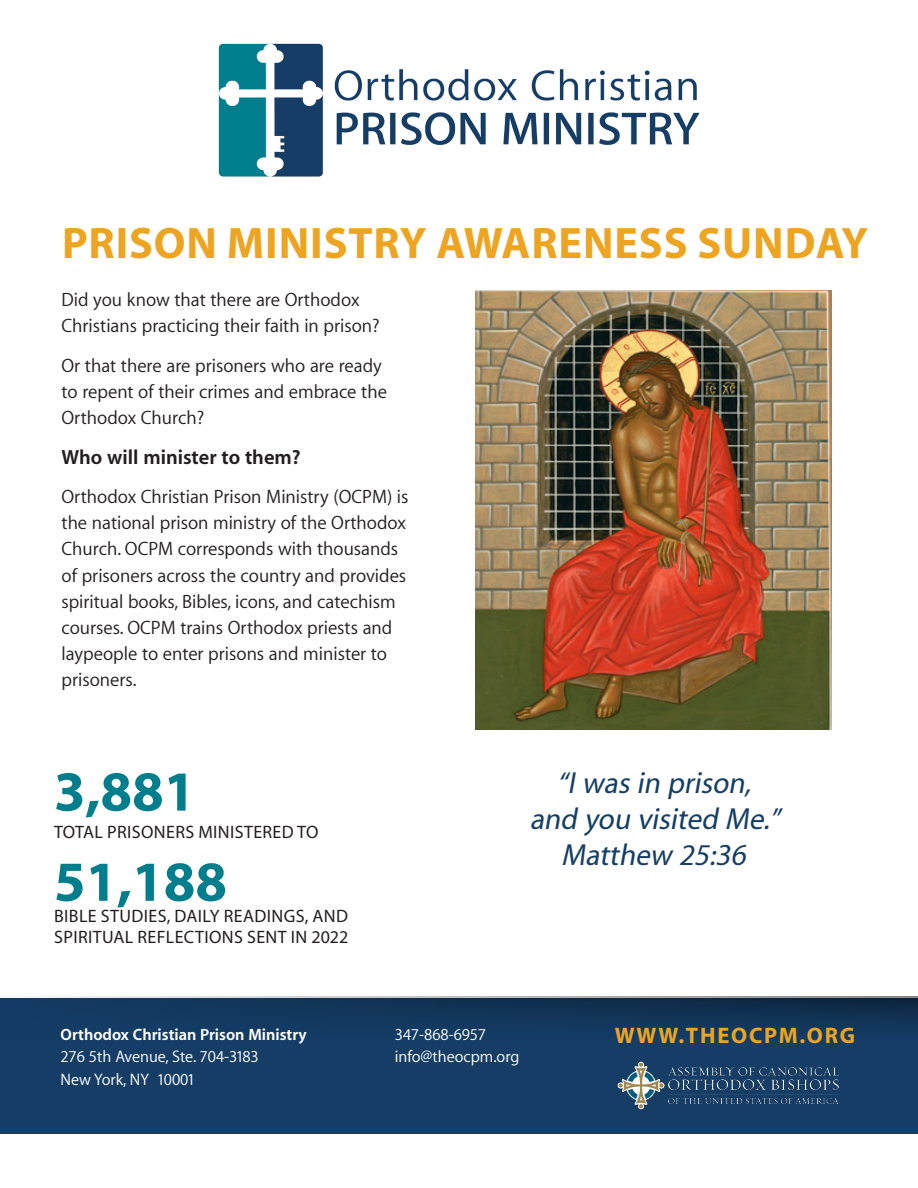
<style>
.page{position:relative;width:918px;height:1188px;background:#fff}
.page>*{position:absolute;margin:0;border:0;box-sizing:border-box;transform-origin:0 0}
.t1{font:700 57px "Myriad Pro";color:#017e8e}
.t2{font:700 44.25px "Myriad Pro";letter-spacing:.02em;color:#eda421}
.t3{font:italic 500 30px "Myriad Set Pro";color:#153e66}
.t4{font:700 22.5px "Myriad Pro";letter-spacing:.08em;color:#eda421}
.t5{font:700 20.7px "Myriad Set Pro";color:#231f20}
.t6{font:19.05px/26.1px "Myriad Set Pro Text";color:#231f20}
.t7{font:18px/21px "Myriad Pro";letter-spacing:.02em;color:#231f20}
.t8{font:16.5px "Myriad Set Pro Text";color:#fff}
.t9{font:700 16.5px "Myriad Set Pro";color:#fff}
</style>
<div class="page">
<div style="left:0;top:998px;width:918px;height:136px;background:#153d66"></div>
<img style="left:617px;top:1062px;width:222px;height:48px">
<img style="left:475px;top:290px;width:357px;height:440px">
<img style="left:218px;top:43px;width:482px;height:134px">
<p class="t2" style="left:62px;top:214px;width:808px">PRISON MINISTRY AWARENESS SUNDAY</p>
<p class="t6" style="left:62px;top:286px;width:320px">Did you know that there are Orthodox<br>Christians practicing their faith in prison?</p>
<p class="t6" style="left:62px;top:352px;width:327px">Or that there are prisoners who are ready to repent of their crimes and embrace the<br>Orthodox Church?</p>
<p class="t5" style="left:62px;top:440px;width:241px">Who will minister to them?</p>
<p class="t6" style="left:62px;top:483px;width:348px">Orthodox Christian Prison Ministry (OCPM) is the national prison ministry of the Orthodox Church. OCPM corresponds with thousands of prisoners across the country and provides spiritual books, Bibles, icons, and catechism courses. OCPM trains Orthodox priests and laypeople to enter prisons and minister to prisoners.</p>
<p class="t1" style="left:54px;top:754px;width:143px">3,881</p>
<p class="t7" style="left:54px;top:821px;width:266px">TOTAL PRISONERS MINISTERED TO</p>
<p class="t1" style="left:54px;top:844px;width:174px">51,188</p>
<p class="t7" style="left:54px;top:905px;width:296px">BIBLE STUDIES, DAILY READINGS, AND<br>SPIRITUAL REFLECTIONS SENT IN 2022</p>
<p class="t3" style="left:557px;top:759px;width:203px">“Iwasin prison,</p>
<p class="t3" style="left:530px;top:795px;width:259px">and you visited Me.”</p>
<p class="t3" style="left:561px;top:831px;width:194px">Matthew 25:36</p>
<p class="t9" style="left:61px;top:1021px;width:248px">Orthodox Christian Prison Ministry</p>
<p class="t8" style="left:61px;top:1044px;width:200px">276 5th Avenue, Ste. 704-3183</p>
<p class="t8" style="left:61px;top:1067px;width:136px">New York, NY 10001</p>
<p class="t8" style="left:395px;top:1021px;width:93px">347-868-6957</p>
<p class="t8" style="left:395px;top:1044px;width:126px">info@theocpm.org</p>
<p class="t4" style="left:615px;top:1021px;width:242px">WWW.THEOCPM.ORG</p>
</div>
